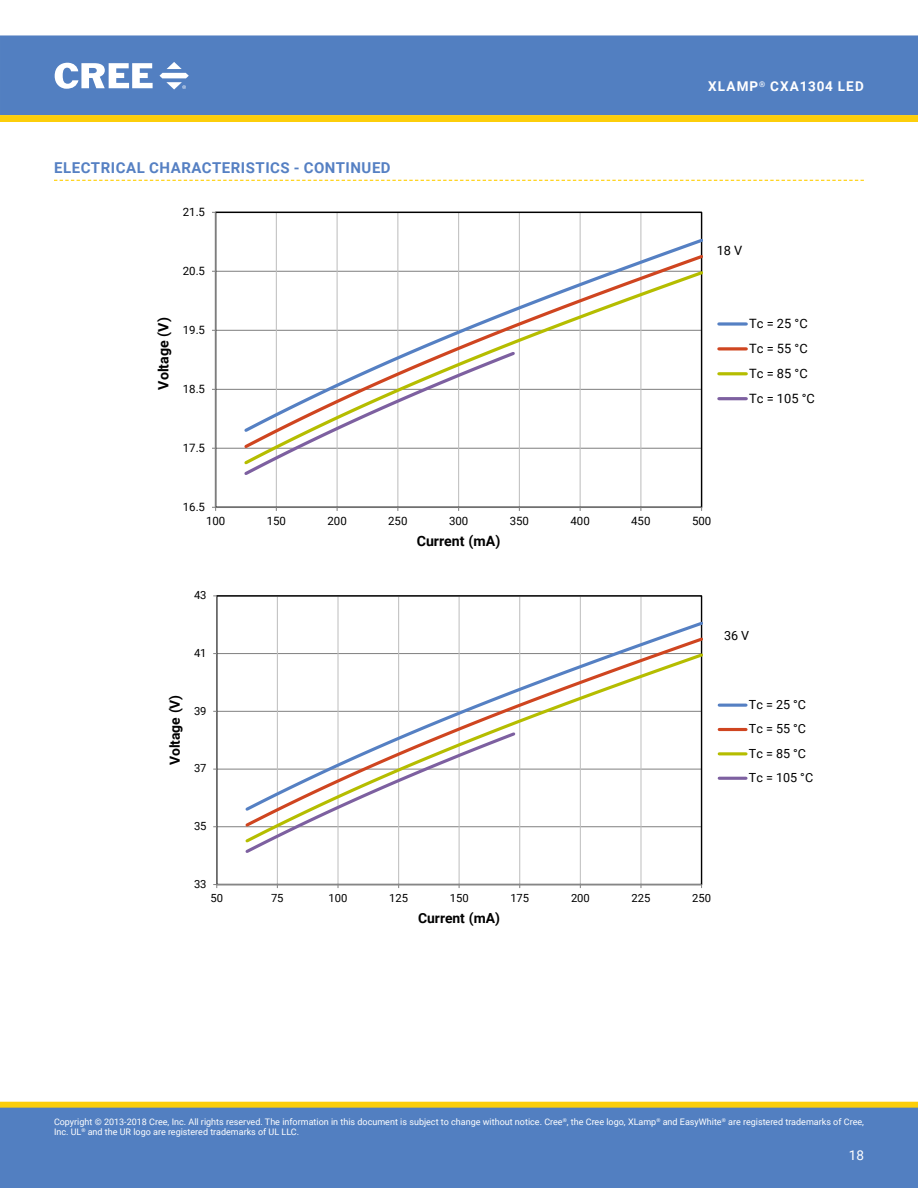
<style>
.page{position:relative;width:918px;height:1188px;background:#fff}
.page>*{position:absolute;margin:0;border:0;box-sizing:border-box;transform-origin:0 0}
.t1{font:700 15px "Roboto";letter-spacing:.035em;color:#5580c3}
.t2{font:700 14.25px "Roboto";letter-spacing:-.005em;color:#000}
.t3{font:700 13.95px "Roboto";letter-spacing:-.005em;color:#000}
.t4{font:700 13.5px "Roboto";letter-spacing:.085em;color:#fff}
.t5{font:13.5px "Roboto";color:#fff}
.t6{font:12.9px/24.9px "Roboto";color:#000}
.t7{font:12.6px/24.3px "Roboto";color:#000}
.t8{font:11.55px "Roboto";color:#000}
.t9{font:11.4px "Roboto";letter-spacing:-.01em;color:#000}
.t10{font:11.25px "Roboto";letter-spacing:-.01em;color:#000}
.t11{font:9px/10.8px "Roboto";color:#fff}
</style>
<div class="page">
<div style="left:1px;top:36px;width:916px;height:78px;background:#527fc1"></div>
<div style="left:0;top:35px;width:918px;height:80px;border:1px solid #527fc1"></div>
<svg style="left:55px;top:63px;width:98px;height:26px"></svg>
<svg style="left:159px;top:62px;width:30px;height:28px"></svg>
<div style="left:1px;top:1102px;width:916px;height:6px;background:#fcce0b"></div>
<div style="left:0;top:1102px;width:918px;height:6px;border:1px solid #fcce0b"></div>
<div style="left:0;top:1108px;width:918px;height:80px;background:#527fc1"></div>
<svg style="left:0;top:115px;width:918px;height:7px;background:#fbce0d"></svg>
<svg style="left:54px;top:180px;width:810px;height:1px"></svg>
<hr style="left:216px;top:448px;width:486px;height:1px;background:#868686">
<hr style="left:216px;top:389px;width:486px;height:1px;background:#868686">
<hr style="left:216px;top:330px;width:486px;height:1px;background:#868686">
<hr style="left:216px;top:271px;width:486px;height:1px;background:#868686">
<hr style="left:276px;top:212px;width:1px;height:295px;background:#c0c0c0">
<hr style="left:337px;top:212px;width:1px;height:295px;background:#c0c0c0">
<hr style="left:397px;top:212px;width:1px;height:295px;background:#c0c0c0">
<hr style="left:458px;top:212px;width:1px;height:295px;background:#c0c0c0">
<hr style="left:519px;top:212px;width:1px;height:295px;background:#c0c0c0">
<hr style="left:580px;top:212px;width:1px;height:295px;background:#c0c0c0">
<hr style="left:640px;top:212px;width:1px;height:295px;background:#c0c0c0">
<hr style="left:215px;top:212px;width:1px;height:295px;background:#868686">
<hr style="left:216px;top:507px;width:486px;height:1px;background:#868686">
<svg style="left:275px;top:252px;width:428px;height:17px"></svg>
<svg style="left:242px;top:269px;width:461px;height:198px"></svg>
<svg style="left:242px;top:349px;width:275px;height:129px"></svg>
<svg style="left:719px;top:322px;width:27px;height:4px"></svg>
<hr style="left:719px;top:347px;width:27px;height:3px;background:#cf4520">
<hr style="left:719px;top:372px;width:27px;height:3px;background:#b5bd00">
<hr style="left:719px;top:397px;width:27px;height:3px;background:#7d60a0">
<hr style="left:217px;top:826px;width:485px;height:1px;background:#868686">
<hr style="left:217px;top:769px;width:485px;height:1px;background:#868686">
<hr style="left:217px;top:711px;width:485px;height:1px;background:#868686">
<hr style="left:217px;top:653px;width:485px;height:1px;background:#868686">
<hr style="left:277px;top:596px;width:1px;height:289px;background:#c0c0c0">
<hr style="left:337px;top:596px;width:2px;height:289px;background:#c0c0c0">
<hr style="left:398px;top:596px;width:1px;height:289px;background:#c0c0c0">
<hr style="left:459px;top:596px;width:1px;height:289px;background:#c0c0c0">
<hr style="left:519px;top:596px;width:1px;height:289px;background:#c0c0c0">
<hr style="left:580px;top:596px;width:1px;height:289px;background:#c0c0c0">
<hr style="left:640px;top:596px;width:2px;height:289px;background:#c0c0c0">
<hr style="left:216px;top:596px;width:1px;height:289px;background:#868686">
<hr style="left:217px;top:884px;width:485px;height:1px;background:#868686">
<svg style="left:337px;top:635px;width:365px;height:16px"></svg>
<svg style="left:243px;top:651px;width:459px;height:194px"></svg>
<svg style="left:243px;top:730px;width:275px;height:126px"></svg>
<hr style="left:719px;top:704px;width:27px;height:3px;background:#5580c3">
<hr style="left:719px;top:728px;width:27px;height:3px;background:#cf4520">
<hr style="left:719px;top:752px;width:27px;height:3px;background:#b5bd00">
<hr style="left:719px;top:777px;width:27px;height:3px;background:#7d60a0">
<h1 class="t1" style="left:54px;top:157px;width:338px">ELECTRICAL CHARACTERISTICS - CONTINUED</h1>
<p class="t9" style="left:183px;top:204px;width:24px">21.5</p>
<p class="t9" style="left:183px;top:263px;width:24px">20.5</p>
<h2 class="t2" style="left:153px;top:390px;width:74px;rotate:-90deg">Voltage (V)</h2>
<p class="t9" style="left:183px;top:322px;width:24px">19.5</p>
<p class="t9" style="left:183px;top:381px;width:24px">18.5</p>
<p class="t8" style="left:183px;top:440px;width:24px">17.5</p>
<p class="t9" style="left:183px;top:499px;width:24px">16.5</p>
<h3 class="t4" style="left:708px;top:77px;width:157px">XLAMP<sup>®</sup> CXA1304 LED</h3>
<h3 class="t6" style="left:717px;top:238px;width:27px">18 V</h3>
<h3 class="t6" style="left:749px;top:310px;width:67px">Tc = 25 °C<br>Tc = 55 °C<br>Tc = 85 °C<br>Tc = 105 °C</h3>
<p class="t9" style="left:206px;top:513px;width:21px">100</p>
<p class="t9" style="left:267px;top:513px;width:21px">150</p>
<p class="t9" style="left:328px;top:513px;width:21px">200</p>
<p class="t9" style="left:388px;top:513px;width:21px">250</p>
<p class="t9" style="left:449px;top:513px;width:21px">300</p>
<p class="t9" style="left:510px;top:513px;width:21px">350</p>
<p class="t9" style="left:571px;top:513px;width:21px">400</p>
<p class="t9" style="left:631px;top:513px;width:21px">450</p>
<p class="t9" style="left:692px;top:513px;width:21px">500</p>
<p class="t10" style="left:194px;top:587px;width:14px">43</p>
<p class="t10" style="left:194px;top:645px;width:14px">41</p>
<h3 class="t3" style="left:165px;top:765px;width:72px;rotate:-90deg">Voltage (V)</h3>
<p class="t10" style="left:194px;top:703px;width:14px">39</p>
<p class="t10" style="left:194px;top:761px;width:14px">37</p>
<p class="t10" style="left:194px;top:818px;width:14px">35</p>
<h2 class="t2" style="left:417px;top:531px;width:85px">Current (mA)</h2>
<h3 class="t7" style="left:724px;top:623px;width:27px">36 V</h3>
<h3 class="t7" style="left:749px;top:692px;width:66px">Tc = 25 °C<br>Tc = 55 °C<br>Tc = 85 °C<br>Tc = 105 °C</h3>
<p class="t10" style="left:194px;top:876px;width:14px">33</p>
<p class="t10" style="left:211px;top:890px;width:14px">50</p>
<p class="t10" style="left:271px;top:890px;width:14px">75</p>
<p class="t10" style="left:329px;top:890px;width:20px">100</p>
<p class="t10" style="left:389px;top:890px;width:20px">125</p>
<p class="t10" style="left:450px;top:890px;width:20px">150</p>
<p class="t10" style="left:510px;top:890px;width:20px">175</p>
<p class="t10" style="left:571px;top:890px;width:20px">200</p>
<p class="t10" style="left:632px;top:890px;width:20px">225</p>
<p class="t10" style="left:692px;top:890px;width:20px">250</p>
<h3 class="t3" style="left:418px;top:908px;width:83px">Current (mA)</h3>
<p class="t11" style="left:54px;top:1116px;width:812px">Copyright © 2013-2018 Cree, Inc. All rights reserved. The information in this document is subject to change without notice. Cree<sup>®</sup>, the Cree logo, XLamp<sup>®</sup> and EasyWhite<sup>®</sup> are registered trademarks of Cree,<br>Inc. UL<sup>®</sup> and the UR logo are registered trademarks of UL LLC.</p>
<h3 class="t5" style="left:849px;top:1145px;width:17px">18</h3>
</div>
